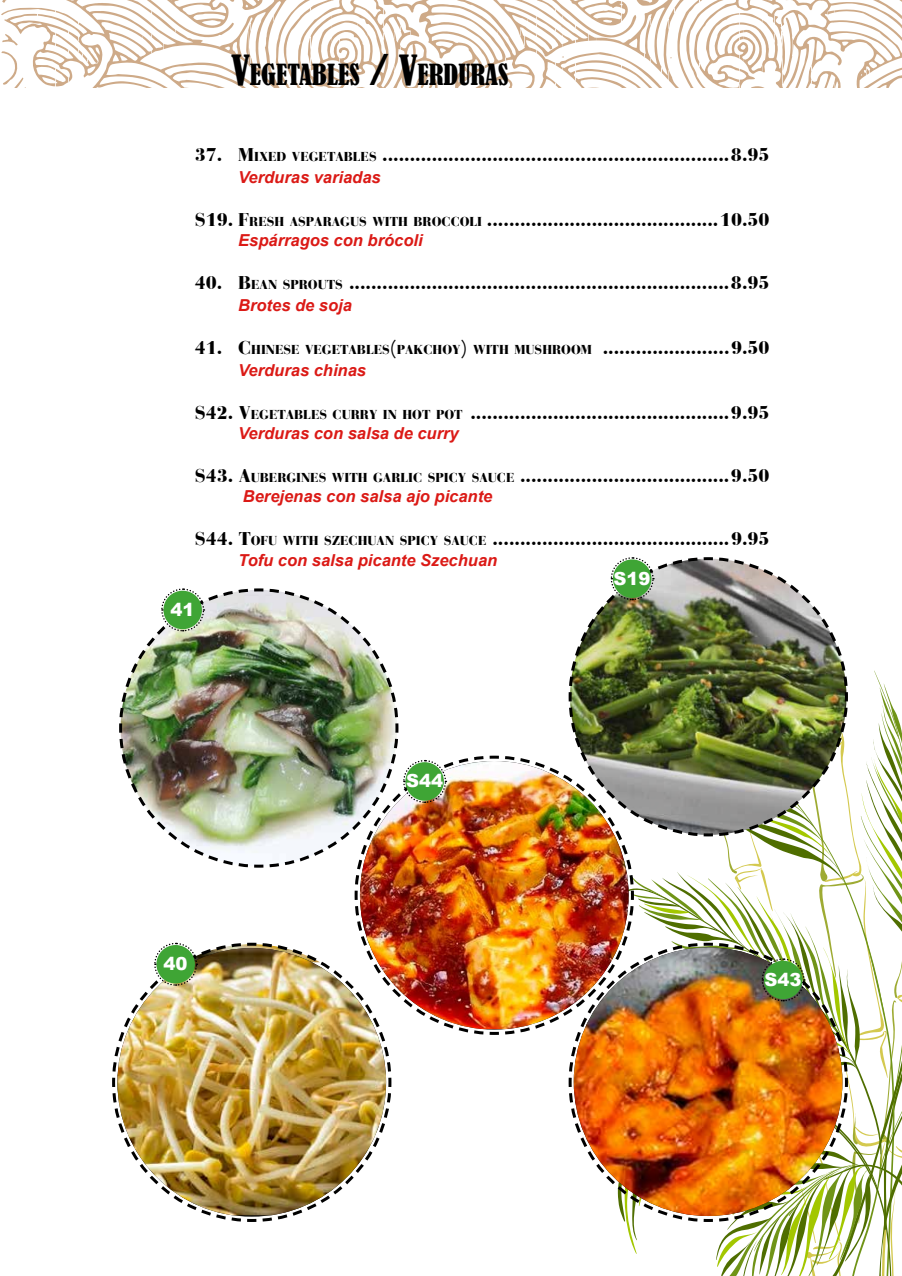
<style>
.page{position:relative;width:902px;height:1276px;background:#fff}
.page>*{position:absolute;margin:0;border:0;box-sizing:border-box;transform-origin:0 0}
.t1{font:condensed 27.3px "Bernard";color:#000}
.t2{font:900 18px "Bodoni Recut Black S Si";color:#000}
.t3{font:900 18px "Arial";color:#fff}
.t4{font:italic 700 16.5px "Arial";color:#db1a16}
.t5{font:900 12.6px "Bodoni Recut Black S Si";color:#000}
.s1{font-size:39px}
.s2{font-size:12.6px}
.s3{font-size:18px}
</style>
<div class="page">
<svg style="left:1px;top:0;width:900px;height:87px"></svg>
<svg style="left:112px;top:942px;width:280px;height:280px"></svg>
<img style="left:117px;top:948px;width:269px;height:267px">
<img style="left:112px;top:942px;width:132px;height:135px">
<img style="left:119px;top:588px;width:280px;height:280px">
<img style="left:119px;top:588px;width:132px;height:135px">
<img style="left:256px;top:942px;width:136px;height:132px">
<svg style="left:353px;top:755px;width:146px;height:281px"></svg>
<img style="left:360px;top:761px;width:268px;height:268px;border-radius:131px">
<img style="left:266px;top:732px;width:220px;height:158px">
<img style="left:499px;top:557px;width:402px;height:719px">
<h1 class="t1" style="left:231px;top:59px;width:278px"><span class="s1">V</span>EGETABLES <span class="s1">/ V</span>ERDURAS</h1>
<p class="t2" style="left:195px;top:144px;width:576px">37. M<span class="s2">IXED VEGETABLES</span> ...............................................................8.95</p>
<p class="t4" style="left:238px;top:166px;width:144px">Verduras variadas</p>
<p class="t2" style="left:195px;top:209px;width:576px">S19. F<span class="s2">RESH ASPARAGUS WITH BROCCOLI</span> ..........................................10.50</p>
<p class="t4" style="left:238px;top:229px;width:186px">Espárragos con brócoli</p>
<p class="t5" style="left:195px;top:277px;width:98px"><span class="s3">40. B</span>EAN SPR</p>
<p class="t2" style="left:308px;top:272px;width:463px"><span class="s2">OUTS</span> .....................................................................8.95</p>
<p class="t4" style="left:238px;top:294px;width:115px">Brotes de soja</p>
<p class="t5" style="left:195px;top:342px;width:576px"><span class="s3">41. C</span>HINESE VEGETABLES<span class="s3">(</span>PAKCHOY<span class="s3">)</span> WITH MUSHROOM <span class="s3">.......................9.50</span></p>
<p class="t4" style="left:238px;top:359px;width:129px">Verduras chinas</p>
<p class="t2" style="left:195px;top:401px;width:576px">S42. V<span class="s2">EGETABLES CURRY IN HOT POT</span> ...............................................9.95</p>
<p class="t4" style="left:238px;top:422px;width:222px">Verduras con salsa de curry</p>
<p class="t2" style="left:195px;top:464px;width:576px">S43. A<span class="s2">UBERGINES WITH GARLIC SPICY SAUCE</span> ......................................9.50</p>
<p class="t4" style="left:243px;top:485px;width:251px">Berejenas con salsa ajo picante</p>
<p class="t2" style="left:195px;top:527px;width:576px">S44. T<span class="s2">OFU WITH SZECHUAN SPICY SAUCE</span> ...........................................9.95</p>
<p class="t4" style="left:238px;top:549px;width:260px">Tofu con salsa picante Szechuan</p>
<p class="t3" style="left:613px;top:565px;width:39px">S19</p>
<p class="t3" style="left:171px;top:596px;width:26px">41</p>
<p class="t3" style="left:164px;top:950px;width:26px">40</p>
<p class="t3" style="left:406px;top:768px;width:39px">S44</p>
<p class="t3" style="left:764px;top:966px;width:39px">S43</p>
</div>
